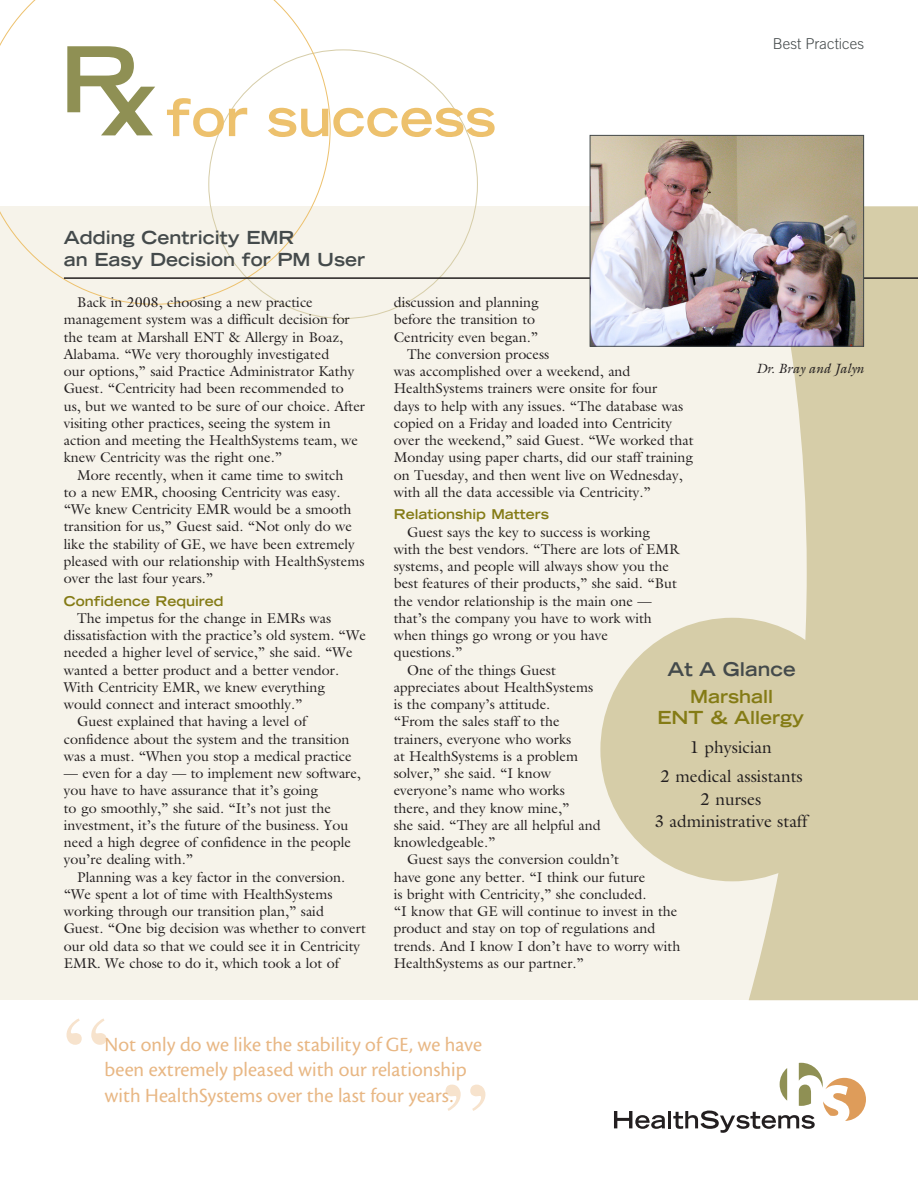
<style>
.page{position:relative;width:918px;height:1188px;background:#fff}
.page>*{position:absolute;margin:0;border:0;box-sizing:border-box;transform-origin:0 0}
.Blow-out_Quote{font:21px/25.5px "Cronos MM 408 14";letter-spacing:.005em;color:#e8b784}
.Headline{font:700 expanded 18.9px "Trade Gothic LH";color:#444a4b}
.Headline-2{font:700 expanded 18px/22.5px "Trade Gothic LH";color:#444a4b}
.Body{font:700 expanded 18px/21px "Trade Gothic LH";color:#847b15;text-align:center}
.Body-2{font:17.25px "Galliard";color:#231f20}
.t1{font:300 15px "Trade Gothic";color:#444a4b}
.Body-3{font:14.25px/17.2px "Galliard";color:#231f20}
.Subhead{font:700 expanded 13.5px "Trade Gothic LH";color:#847b15}
.t2{font:italic 13.5px "Galliard";color:#231f20}
</style>
<div class="page">
<div style="left:0;top:206px;width:918px;height:794px;background:#f6f3ea"></div>
<svg style="left:614px;top:1111px;width:51px;height:18px"></svg>
<hr style="left:668px;top:1111px;width:3px;height:17px;background:#231f20">
<svg style="left:673px;top:1063px;width:193px;height:70px"></svg>
<svg style="left:749px;top:206px;width:169px;height:794px;fill:#d6cda8"></svg>
<svg style="left:0;top:0;width:331px;height:305px"></svg>
<svg style="left:67px;top:46px;width:88px;height:89px"></svg>
<svg style="left:167px;top:98px;width:80px;height:39px"></svg>
<svg style="left:268px;top:108px;width:227px;height:29px"></svg>
<hr style="left:64px;top:277px;width:854px;height:2px;background:#231f20">
<svg style="left:67px;top:1018px;width:39px;height:27px"></svg>
<svg style="left:446px;top:1085px;width:39px;height:26px"></svg>
<img style="left:592px;top:137px;width:270px;height:208px">
<div style="left:590px;top:135px;width:274px;height:212px;border:1px solid #444a4b"></div>
<div style="left:600px;top:618px;width:264px;height:263px;background:#d6cda8;border-radius:50%"></div>
<p class="t1" style="left:773px;top:35px;width:93px">Best Practices</p>
<p class="Headline-2" style="left:64px;top:226px;width:303px">Adding Centricity EMR<br>an Easy Decision for PM User</p>
<p class="Body-3" style="left:64px;top:294px;width:303px;text-indent:14px">Back in 2008, choosing a new practice management system was a difficult decision for the team at Marshall ENT &amp; Allergy in Boaz, Alabama. “We very thoroughly investigated<br>our options,” said Practice Administrator Kathy Guest. “Centricity had been recommended to<br>us, but we wanted to be sure of our choice. After visiting other practices, seeing the system in action and meeting the HealthSystems team, we knew Centricity was the right one.”</p>
<p class="Body-3" style="left:64px;top:466px;width:302px;text-indent:14px">More recently, when it came time to switch<br>to a new EMR, choosing Centricity was easy. “We knew Centricity EMR would be a smooth transition for us,” Guest said. “Not only do we like the stability of GE, we have been extremely pleased with our relationship with HealthSystems over the last four years.”</p>
<p class="Subhead" style="left:64px;top:592px;width:161px">Confidence Required</p>
<p class="Body-3" style="left:64px;top:609px;width:304px;text-indent:14px">The impetus for the change in EMRs was dissatisfaction with the practice’s old system. “We needed a higher level of service,” she said. “We wanted a better product and a better vendor.<br>With Centricity EMR, we knew everything would connect and interact smoothly.”</p>
<p class="Body-3" style="left:64px;top:713px;width:289px;text-indent:14px">Guest explained that having a level of confidence about the system and the transition was a must. “When you stop a medical practice</p>
<p class="Body-3" style="left:64px;top:765px;width:299px">— even for a day — to implement new software, you have to have assurance that it’s going<br>to go smoothly,” she said. “It’s not just the investment, it’s the future of the business. You need a high degree of confidence in the people you’re dealing with.”</p>
<p class="Body-3" style="left:64px;top:868px;width:304px;text-indent:14px">Planning was a key factor in the conversion. “We spent a lot of time with HealthSystems working through our transition plan,” said Guest. “One big decision was whether to convert our old data so that we could see it in Centricity EMR. We chose to do it, which took a lot of</p>
<p class="Body-3" style="left:394px;top:293px;width:147px">discussion and planning before the transition to<br>Centricity even began.”</p>
<p class="Body-3" style="left:394px;top:345px;width:301px;text-indent:14px">The conversion process<br>was accomplished over a weekend, and HealthSystems trainers were onsite for four<br>days to help with any issues. “The database was copied on a Friday and loaded into Centricity over the weekend,” said Guest. “We worked that Monday using paper charts, did our staff training on Tuesday, and then went live on Wednesday, with all the data accessible via Centricity.”</p>
<p class="Subhead" style="left:394px;top:506px;width:157px">Relationship Matters</p>
<p class="Body-3" style="left:394px;top:523px;width:287px;text-indent:14px">Guest says the key to success is working with the best vendors. “There are lots of EMR systems, and people will always show you the best features of their products,” she said. “But the vendor relationship is the main one — that’s the company you have to work with when things go wrong or you have questions.”</p>
<p class="Body-3" style="left:394px;top:661px;width:209px;text-indent:14px">One of the things Guest appreciates about HealthSystems is the company’s attitude.<br>“From the sales staff to the trainers, everyone who works<br>at HealthSystems is a problem solver,” she said. “I know everyone’s name who works there, and they know mine,”<br>she said. “They are all helpful and knowledgeable.”</p>
<p class="Body-3" style="left:394px;top:851px;width:288px;text-indent:14px">Guest says the conversion couldn’t<br>have gone any better. “I think our future<br>is bright with Centricity,” she concluded.<br>“I know that GE will continue to invest in the product and stay on top of regulations and trends. And I know I don’t have to worry with HealthSystems as our partner.”</p>
<p class="t2" style="left:756px;top:360px;width:109px">Dr. Bray and Jalyn</p>
<p class="Headline" style="left:668px;top:656px;width:130px">At A Glance</p>
<p class="Body" style="left:658px;top:685px;width:148px">Marshall<br>ENT &amp; Allergy</p>
<p class="Body-2" style="left:690px;top:736px;width:83px">1 physician</p>
<p class="Body-2" style="left:660px;top:765px;width:144px">2 medical assistants</p>
<p class="Body-2" style="left:700px;top:788px;width:62px">2 nurses</p>
<p class="Body-2" style="left:655px;top:810px;width:154px">3 administrative staff</p>
<p class="Blow-out_Quote" style="left:105px;top:1032px;width:379px">Not only do we like the stability of GE, we have been extremely pleased with our relationship with HealthSystems over the last four years.</p>
</div>
